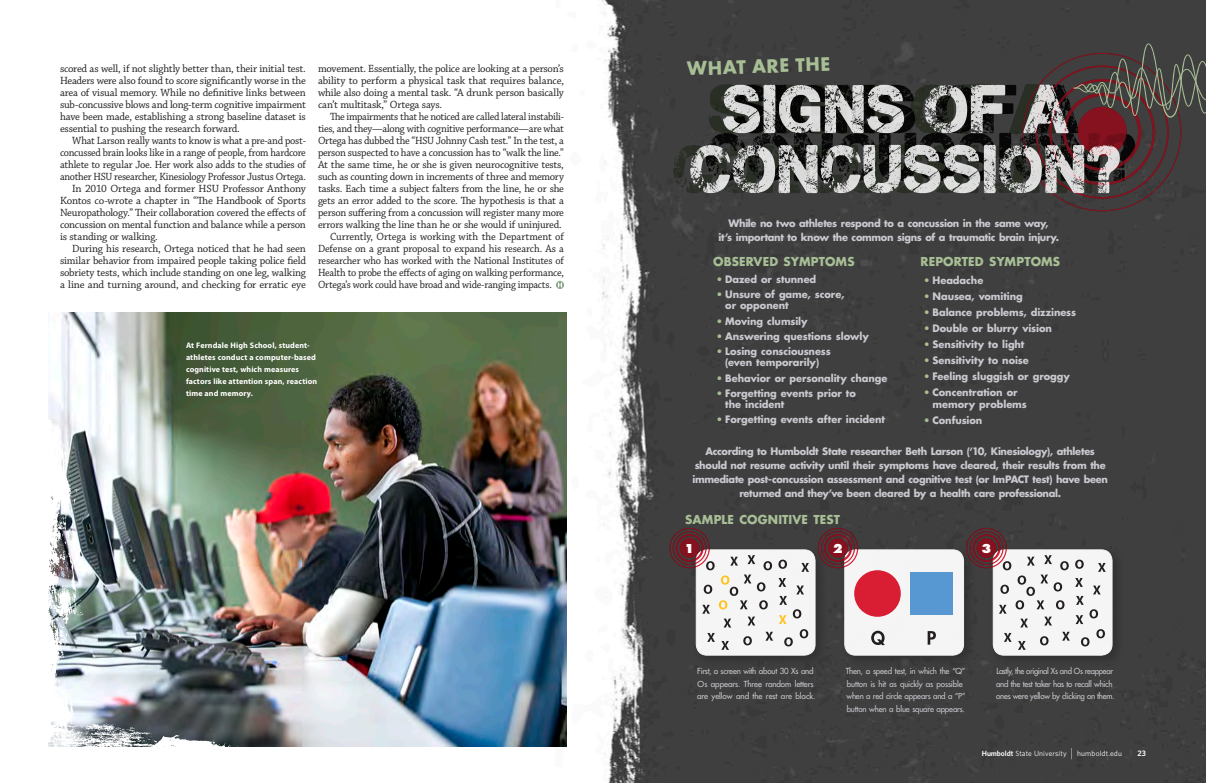
<style>
.page{position:relative;width:1206px;height:783px;background:#fff}
.page>*{position:absolute;margin:0;border:0;box-sizing:border-box;transform-origin:0 0}
.feature_-_body{font:700 18px "Futura";color:#a8bf96}
.feature_-_body-2{font:700 12px "Futura";letter-spacing:.01em;color:#a8bf96}
.classNotes_Year{font:800 12px "Futura";color:#fff}
.feature_-_body-3{font:11px/12px "Chaparral Pro";letter-spacing:-.02em;color:#231f20;text-align:justify}
.feature_-_body-4{font:11px/12px "Chaparral Pro";letter-spacing:-.02em;color:#231f20;text-align:justify;scale:.94 1}
.feature_-_body-5{font:11px/12px "Chaparral Pro";letter-spacing:-.02em;color:#231f20;text-align:justify;scale:.96 1}
.feature_-_body-6{font:700 10px/14px "Futura";letter-spacing:-.02em;color:#cac9d0}
.feature_-_body-7{font:8.1px/12.6px "Futura";letter-spacing:-.025em;color:#cac9d0}
.feature_-_body-8{font:8.1px/12.6px "Futura";letter-spacing:-.025em;color:#cac9d0;scale:.95 1}
.Photo_Captions{font:700 8px/12px "Myriad Pro";letter-spacing:.015em;color:#fff}
.feature_-_body-9{font:600 8px "Whitney";color:#fff}
.t1{font:7.5px "Whitney";letter-spacing:.015em;color:#fff}
.s1{color:#a8bf96}
.s2{font-weight:600}
.s3{font-size:12.5px}
</style>
<div class="page">
<img style="left:556px;top:0;width:650px;height:783px">
<img style="left:105px;top:312px;width:462px;height:435px">
<img style="left:48px;top:312px;width:57px;height:400px">
<svg style="left:556px;top:281px;width:8px;height:8px"></svg>
<svg style="left:558px;top:283px;width:4px;height:4px"></svg>
<img style="left:48px;top:712px;width:288px;height:35px">
<div style="left:691px;top:544px;width:138px;height:125px;background:#3c3b3c"></div>
<div style="left:696px;top:550px;width:119px;height:105px;background:#f5f5f5;border-radius:11px"></div>
<div style="left:696px;top:549px;width:120px;height:107px;border:1px solid #fff;border-radius:11px"></div>
<div style="left:839px;top:544px;width:138px;height:125px;background:#3c3c3c"></div>
<div style="left:845px;top:550px;width:119px;height:105px;background:#f5f5f5;border-radius:11px"></div>
<div style="left:844px;top:549px;width:120px;height:107px;border:1px solid #fff;border-radius:11px"></div>
<div style="left:988px;top:544px;width:138px;height:125px;background:#3d3c3d"></div>
<div style="left:993px;top:550px;width:119px;height:105px;background:#f5f5f5;border-radius:11px"></div>
<div style="left:993px;top:549px;width:120px;height:107px;border:1px solid #fff;border-radius:11px"></div>
<svg style="left:702px;top:555px;width:107px;height:95px"></svg>
<svg style="left:999px;top:555px;width:107px;height:95px"></svg>
<div style="left:854px;top:570px;width:47px;height:47px;background:#d91e33;border-radius:50%"></div>
<div style="left:910px;top:572px;width:42px;height:43px;background:#5798d2"></div>
<svg style="left:871px;top:631px;width:14px;height:14px"></svg>
<svg style="left:928px;top:631px;width:8px;height:14px"></svg>
<div style="left:973px;top:534px;width:28px;height:28px;border:2px solid #d91e33;border-radius:50%"></div>
<div style="left:977px;top:539px;width:19px;height:18px;background:#86121f;border-radius:50%"></div>
<div style="left:977px;top:538px;width:19px;height:20px;border:1px solid #d91e33;border-radius:50%"></div>
<div style="left:970px;top:531px;width:34px;height:34px;border:1px solid #d91e33;border-radius:50%"></div>
<div style="left:967px;top:528px;width:40px;height:40px;border:1px solid #d91e33;border-radius:50%"></div>
<div style="left:824px;top:534px;width:28px;height:28px;border:2px solid #d91e33;border-radius:50%"></div>
<div style="left:829px;top:539px;width:18px;height:18px;background:#86121f;border-radius:50%"></div>
<div style="left:828px;top:538px;width:20px;height:20px;border:1px solid #d91e33;border-radius:50%"></div>
<div style="left:821px;top:531px;width:34px;height:34px;border:1px solid #d91e33;border-radius:50%"></div>
<div style="left:818px;top:528px;width:40px;height:40px;border:1px solid #d91e33;border-radius:50%"></div>
<div style="left:676px;top:534px;width:28px;height:28px;border:2px solid #d91e33;border-radius:50%"></div>
<div style="left:680px;top:539px;width:19px;height:18px;background:#86121f;border-radius:50%"></div>
<div style="left:680px;top:538px;width:19px;height:20px;border:1px solid #d91e33;border-radius:50%"></div>
<div style="left:673px;top:531px;width:34px;height:34px;border:1px solid #d91e33;border-radius:50%"></div>
<div style="left:670px;top:528px;width:40px;height:40px;border:1px solid #d91e33;border-radius:50%"></div>
<svg style="left:673px;top:43px;width:533px;height:150px"></svg>
<p class="feature_-_body-3" style="left:60px;top:63px;width:248px">scored as well, if not slightly better than, their initial test.<br>Headers were also found to score significantly worse in the area of visual memory. While no definitive links between sub-concussive blows and long-term cognitive impairment have been made, establishing a strong baseline dataset is essential to pushing the research forward.</p>
<p class="feature_-_body-4" style="left:60px;top:135px;width:263px;text-indent:12px">What Larson really wants to know is what a pre-and post&shy;concussed brain looks like in a range of people, from hardcore athlete to regular Joe. Her work also adds to the studies of another HSU researcher, Kinesiology Professor Justus Ortega.</p>
<p class="feature_-_body-3" style="left:60px;top:183px;width:248px;text-indent:12px">In 2010 Ortega and former HSU Professor Anthony Kontos co-wrote a chapter in “The Handbook of Sports Neuropathology.” Their collaboration covered the effects of concussion on mental function and balance while a person is standing or walking.</p>
<p class="feature_-_body-3" style="left:60px;top:243px;width:247px;text-indent:12px">During his research, Ortega noticed that he had seen similar behavior from impaired people taking police field sobriety tests, which include standing on one leg, walking a line and turning around, and checking for erratic eye</p>
<p class="feature_-_body-3" style="left:318px;top:63px;width:248px">movement. Essentially, the police are looking at a person’s ability to perform a physical task that requires balance, while also doing a mental task. “A drunk person basically can’t multitask,” Ortega says.</p>
<p class="feature_-_body-4" style="left:318px;top:111px;width:263px;text-indent:12px">The impairments that he noticed are called lateral instabili&shy;ties, and they—along with cognitive performance—are what Ortega has dubbed the “HSU Johnny Cash test.” In the test, a person suspected to have a concussion has to “walk the line.” At the same time, he or she is given neurocognitive tests, such as counting down in increments of three and memory tasks. Each time a subject falters from the line, he or she gets an error added to the score. The hypothesis is that a person suffering from a concussion will register many more errors walking the line than he or she would if uninjured.</p>
<p class="feature_-_body-5" style="left:318px;top:231px;width:258px;text-indent:12px">Currently, Ortega is working with the Department of Defense on a grant proposal to expand his research. As a researcher who has worked with the National Institutes of Health to probe the effects of aging on walking performance, Ortega’s work could have broad and wide-ranging impacts.</p>
<p class="Photo_Captions" style="left:186px;top:339px;width:133px">At Ferndale High School, student&shy;athletes conduct a computer-based cognitive test, which measures factors like attention span, reaction time and memory.</p>
<p class="feature_-_body" style="left:687px;top:56px;width:145px;rotate:-2deg">WHAT ARE THE</p>
<p class="feature_-_body-6" style="left:719px;top:216px;width:342px;text-align:center">While no two athletes respond to a concussion in the same way,<br>it’s important to know the common signs of a traumatic brain injury.</p>
<p class="feature_-_body-2" style="left:713px;top:253px;width:143px">OBSERVED SYMPTOMS</p>
<p class="feature_-_body-6" style="left:716px;top:272px;width:102px"><span class="s1">•</span> Dazed or stunned</p>
<p class="feature_-_body-6" style="left:725px;top:289px;width:121px;line-height:11px;text-indent:-9px"><span class="s1">•</span> Unsure of game, score, or opponent</p>
<p class="feature_-_body-6" style="left:716px;top:313px;width:93px"><span class="s1">•</span> Moving clumsily</p>
<p class="feature_-_body-6" style="left:716px;top:329px;width:154px"><span class="s1">•</span> Answering questions slowly</p>
<p class="feature_-_body-6" style="left:716px;top:346px;width:116px;line-height:11px;text-align:center"><span class="s1">•</span> Losing consciousness (even temporarily)</p>
<p class="feature_-_body-6" style="left:716px;top:371px;width:173px"><span class="s1">•</span> Behavior or personality change</p>
<p class="feature_-_body-6" style="left:725px;top:387px;width:132px;line-height:11px;text-indent:-9px"><span class="s1">•</span> Forgetting events prior to the incident</p>
<p class="feature_-_body-6" style="left:716px;top:412px;width:170px"><span class="s1">•</span> Forgetting events after incident</p>
<p class="feature_-_body-2" style="left:921px;top:253px;width:141px">REPORTED SYMPTOMS</p>
<p class="feature_-_body-6" style="left:924px;top:273px;width:61px"><span class="s1">•</span> Headache</p>
<p class="feature_-_body-6" style="left:924px;top:289px;width:101px"><span class="s1">•</span> Nausea, vomiting</p>
<p class="feature_-_body-6" style="left:924px;top:305px;width:154px"><span class="s1">•</span> Balance problems, dizziness</p>
<p class="feature_-_body-6" style="left:924px;top:321px;width:130px"><span class="s1">•</span> Double or blurry vision</p>
<p class="feature_-_body-6" style="left:924px;top:337px;width:102px"><span class="s1">•</span> Sensitivity to light</p>
<p class="feature_-_body-6" style="left:924px;top:353px;width:107px"><span class="s1">•</span> Sensitivity to noise</p>
<p class="feature_-_body-6" style="left:924px;top:369px;width:148px"><span class="s1">•</span> Feeling sluggish or groggy</p>
<p class="feature_-_body-6" style="left:933px;top:386px;width:96px;line-height:12px;text-indent:-9px"><span class="s1">•</span> Concentration or memory problems</p>
<p class="feature_-_body-6" style="left:924px;top:413px;width:60px"><span class="s1">•</span> Confusion</p>
<p class="feature_-_body-6" style="left:692px;top:444px;width:417px;text-align:center">According to Humboldt State researcher Beth Larson (‘10, Kinesiology), athletes should not resume activity until their symptoms have cleared, their results from the immediate post-concussion assessment and cognitive test (or ImPACT test) have been returned and they’ve been cleared by a health care professional.</p>
<p class="feature_-_body-2" style="left:685px;top:511px;width:156px">SAMPLE COGNITIVE TEST</p>
<p class="classNotes_Year" style="left:684px;top:541px;width:11px">1</p>
<p class="classNotes_Year" style="left:833px;top:541px;width:11px">2</p>
<p class="classNotes_Year" style="left:982px;top:541px;width:11px">3</p>
<p class="feature_-_body-7" style="left:697px;top:665px;width:120px">First, a screen with about 30 Xs and<br>Os appears. Three random letters are yellow and the rest are black.</p>
<p class="feature_-_body-7" style="left:846px;top:665px;width:121px">Then, a speed test, in which the “Q” button is hit as quickly as possible when a red circle appears and a “P” button when a blue square appears.</p>
<p class="feature_-_body-8" style="left:996px;top:665px;width:126px">Lastly, the original Xs and Os reappear and the test taker has to recall which ones were yellow by clicking on them.</p>
<p class="t1" style="left:982px;top:749px;width:142px"><span class="s2">Humboldt</span> State University <span class="s3">|</span> humboldt.edu</p>
<p class="feature_-_body-9" style="left:1138px;top:748px;width:10px">23</p>
</div>
